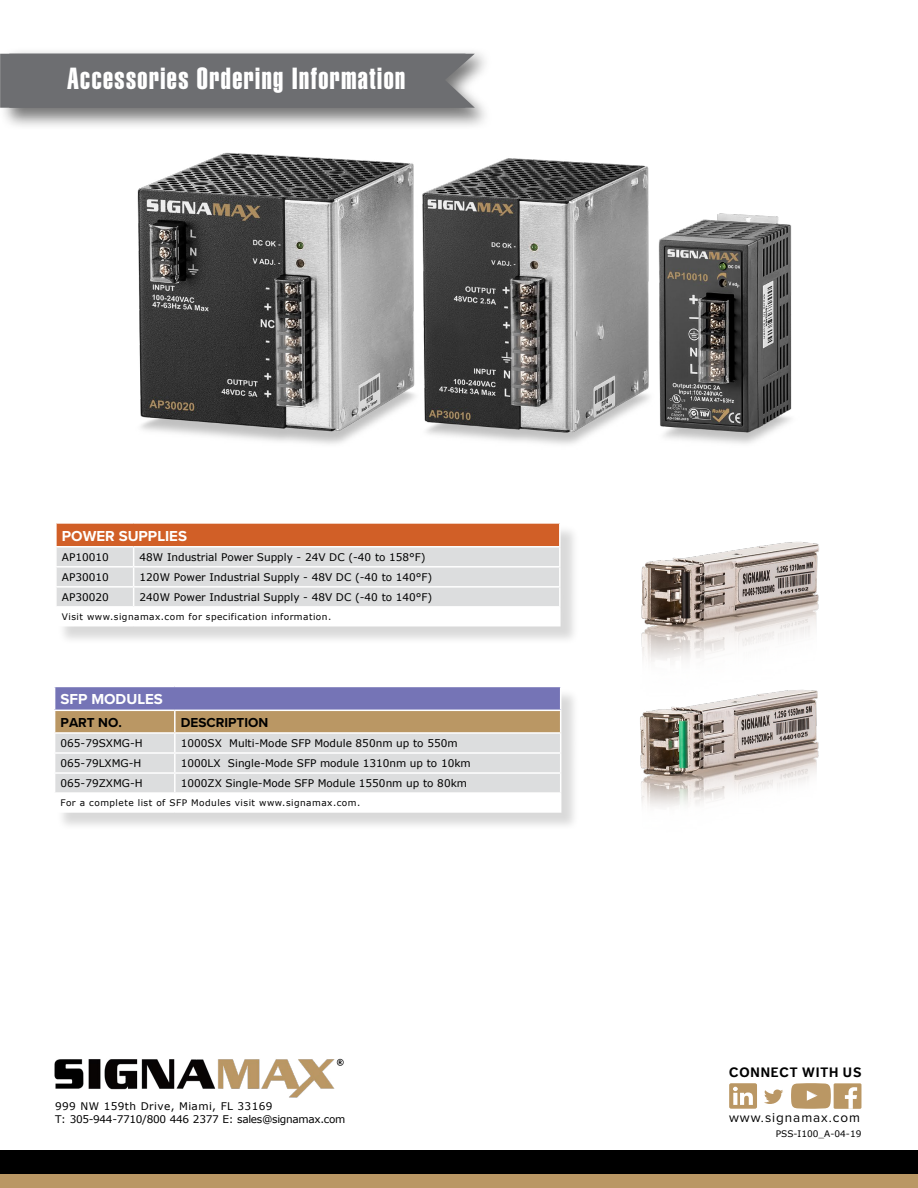
<style>
.page{position:relative;width:918px;height:1188px;background:#fff}
.page>*{position:absolute;margin:0;border:0;box-sizing:border-box;transform-origin:0 0}
.Chapter_Heading{font:30px "Helvetica Extra Compressed";letter-spacing:.05em;color:#fff}
.Table_Header{font:700 15px "Proxima Nova";color:#fff}
.Table_Header-2{font:700 13.5px "Proxima Nova";color:#000}
.t1{font:13.5px "Proxima Nova";letter-spacing:.07em;color:#000}
.t2{font:700 13.5px "Dagny Pro";letter-spacing:.06em;color:#000}
.Table_Body{font:10.5px "Verdana";color:#000}
.Table_Body-2{font:10.5px "Verdana";letter-spacing:-.03em;color:#000}
.Table_Body-3{font:10.5px "Verdana";letter-spacing:.04em;color:#000}
.Note-Details{font:9px "Verdana";letter-spacing:.05em;color:#000}
.Table_Body-4{font:9px "Verdana";color:#000}
</style>
<div class="page">
<img style="left:137px;top:152px;width:655px;height:293px">
<div style="left:56px;top:688px;width:524px;height:143px;background:#000;opacity:.15"></div>
<hr style="left:54px;top:811px;width:121px;height:2px;background:#fff">
<hr style="left:175px;top:811px;width:386px;height:2px;background:#fff">
<svg style="left:54px;top:687px;width:507px;height:124px"></svg>
<hr style="left:54px;top:732px;width:121px;height:2px;background:#fff">
<hr style="left:175px;top:732px;width:386px;height:2px;background:#fff">
<img style="left:640px;top:542px;width:179px;height:265px">
<div style="left:0;top:47px;width:493px;height:84px;background:#000;opacity:.54"></div>
<div style="left:0;top:54px;width:475px;height:54px;background:#6d6e71"></div>
<svg style="left:729px;top:1083px;width:28px;height:26px"></svg>
<div style="left:834px;top:1083px;width:27px;height:26px;background:#ba9764"></div>
<svg style="left:845px;top:1087px;width:12px;height:22px"></svg>
<svg style="left:764px;top:1090px;width:19px;height:14px"></svg>
<svg style="left:791px;top:1083px;width:40px;height:26px"></svg>
<div style="left:0;top:1150px;width:918px;height:27px;background:#000"></div>
<img style="left:54px;top:1058px;width:290px;height:40px">
<div style="left:57px;top:525px;width:522px;height:120px;background:#000;opacity:.15"></div>
<div style="left:56px;top:523px;width:504px;height:24px;background:#d15f27"></div>
<hr style="left:55px;top:546px;width:79px;height:2px;background:#fff">
<hr style="left:134px;top:546px;width:427px;height:2px;background:#fff">
<svg style="left:56px;top:547px;width:505px;height:78px"></svg>
<hr style="left:55px;top:625px;width:79px;height:1px;background:#fff">
<hr style="left:134px;top:625px;width:427px;height:1px;background:#fff">
<hr style="left:55px;top:522px;width:79px;height:2px;background:#fff">
<hr style="left:55px;top:524px;width:2px;height:22px;background:#fff">
<hr style="left:134px;top:522px;width:427px;height:2px;background:#fff">
<hr style="left:559px;top:524px;width:2px;height:22px;background:#fff">
<div style="left:0;top:1174px;width:918px;height:14px;background:#ba9764"></div>
<p class="Chapter_Heading" style="left:68px;top:60px;width:339px">Accessories Ordering Information</p>
<p class="Table_Header" style="left:62px;top:525px;width:127px">POWER SUPPLIES</p>
<p class="Table_Body" style="left:62px;top:550px;width:48px">AP10010</p>
<p class="Table_Body" style="left:140px;top:550px;width:288px">48W Industrial Power Supply - 24V DC (-40 to 158°F)</p>
<p class="Table_Body" style="left:62px;top:570px;width:48px">AP30010</p>
<p class="Table_Body" style="left:140px;top:570px;width:294px">120W Power Industrial Supply - 48V DC (-40 to 140°F)</p>
<p class="Table_Body" style="left:62px;top:590px;width:48px">AP30020</p>
<p class="Table_Body" style="left:140px;top:590px;width:294px">240W Power Industrial Supply - 48V DC (-40 to 140°F)</p>
<p class="Note-Details" style="left:62px;top:610px;width:271px">Visit www.signamax.com for specification information.</p>
<p class="Table_Header" style="left:61px;top:688px;width:104px">SFP MODULES</p>
<p class="Table_Header-2" style="left:61px;top:712px;width:63px">PART NO.</p>
<p class="Table_Header-2" style="left:181px;top:712px;width:89px">DESCRIPTION</p>
<p class="Table_Body" style="left:61px;top:736px;width:84px">065-79SXMG-H</p>
<p class="Table_Body" style="left:181px;top:736px;width:278px">1000SX Multi-Mode SFP Module 850nm up to 550m</p>
<p class="Table_Body" style="left:61px;top:756px;width:82px">065-79LXMG-H</p>
<p class="Table_Body" style="left:181px;top:756px;width:292px">1000LX Single-Mode SFP module 1310nm up to 10km</p>
<p class="Table_Body" style="left:61px;top:776px;width:84px">065-79ZXMG-H</p>
<p class="Table_Body" style="left:181px;top:776px;width:288px">1000ZX Single-Mode SFP Module 1550nm up to 80km</p>
<p class="Note-Details" style="left:61px;top:796px;width:301px">For a complete list of SFP Modules visit www.signamax.com.</p>
<p class="Table_Body-3" style="left:55px;top:1099px;width:219px">999 NW 159th Drive, Miami, FL 33169</p>
<p class="Table_Body-2" style="left:55px;top:1112px;width:292px">T: 305-944-7710/800 446 2377 E: sales@signamax.com</p>
<p class="t2" style="left:729px;top:1065px;width:134px">CONNECT WITH US</p>
<p class="t1" style="left:729px;top:1107px;width:132px">www.signamax.com</p>
<p class="Table_Body-4" style="left:776px;top:1127px;width:87px">PSS-I100_A-04-19</p>
</div>
